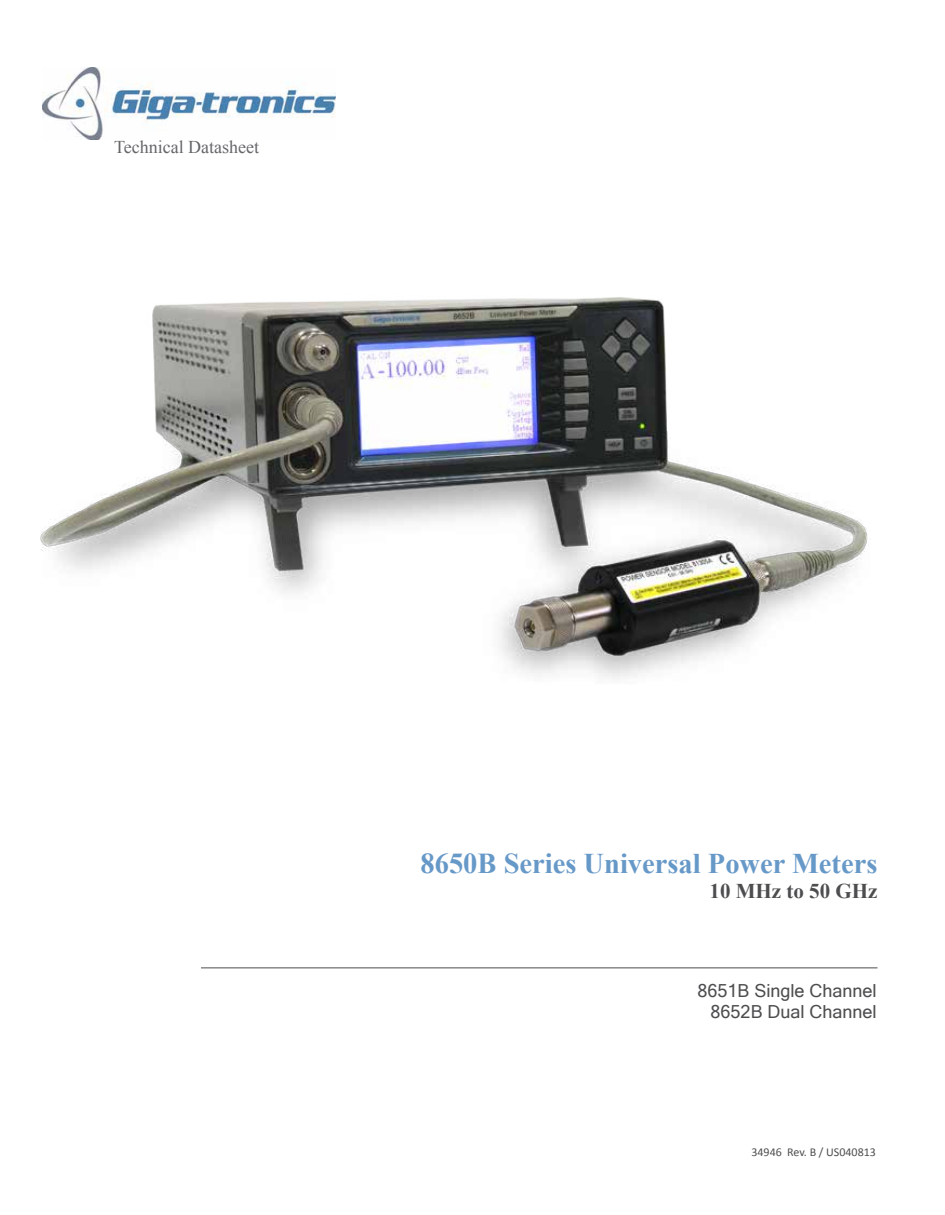
<style>
.page{position:relative;width:945px;height:1215px;background:#fff}
.page>*{position:absolute;margin:0;border:0;box-sizing:border-box;transform-origin:0 0}
.t1{font:700 28.5px "Times New Roman";color:#6799c8}
.t2{font:700 21px "Times New Roman";color:#4d4d4f}
.t3{font:18px/21.6px "Microsoft Sans Serif";color:#4d4d4f;text-align:right}
.t4{font:18px "Times New Roman";color:#656669}
.t5{font:12px "Calibri";color:#4d4d4f}
.s1{font-size:28.8px}
</style>
<div class="page">
<img style="left:42px;top:68px;width:294px;height:72px">
<hr style="left:201px;top:968px;width:677px;height:1px;background:#4d4d4f">
<img style="left:40px;top:297px;width:829px;height:382px">
<p class="t4" style="left:114px;top:135px;width:147px">Technical Datasheet</p>
<h1 class="t1" style="left:421px;top:844px;width:458px"><span class="s1">8650B Series</span> Universal Power Meters</h1>
<p class="t2" style="left:710px;top:877px;width:169px">10 MHz to 50 GHz</p>
<p class="t3" style="left:698px;top:979px;width:180px">8651B Single Channel<br>8652B Dual Channel</p>
<p class="t5" style="left:751px;top:1144px;width:126px">34946 Rev. B / US040813</p>
</div>
